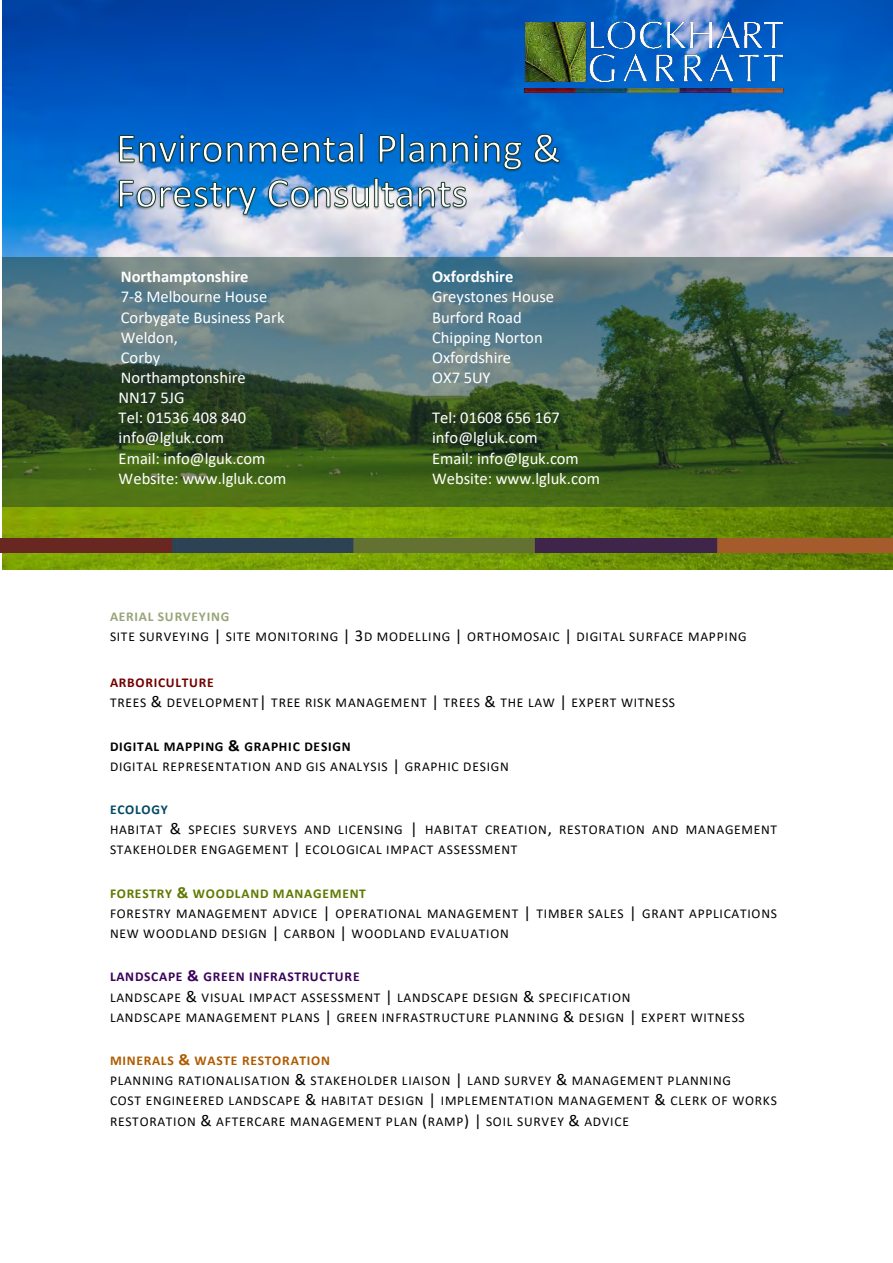
<style>
.page{position:relative;width:893px;height:1263px;background:#fff}
.page>*{position:absolute;margin:0;border:0;box-sizing:border-box;transform-origin:0 0}
.t1{font:16.65px "Calibri";color:#fff}
.t2{font:16.5px "Calibri";color:#fff}
.t3{font:700 16.5px "Calibri";color:#fff}
.t4{font:13.5px/20.1px "Calibri";letter-spacing:.055em;color:#000}
.t5{font:700 13.5px "Calibri";letter-spacing:.05em;color:#3a0259}
.t6{font:700 13.5px "Calibri";letter-spacing:.055em;color:#000}
.t7{font:700 13.5px "Calibri";letter-spacing:.055em;color:#607900}
.t8{font:700 13.5px "Calibri";letter-spacing:.05em;color:#af5b00}
.t9{font:700 13.5px "Calibri";letter-spacing:.05em;color:#99a57a}
.t10{font:700 13.5px "Calibri";letter-spacing:.05em;color:#730000}
.t11{font:700 13.5px "Calibri";letter-spacing:.055em;color:#004865}
.s1{font-size:16.5px}
.s2{font-size:16.65px}
</style>
<div class="page">
<img style="left:2px;top:0;width:891px;height:569px">
<img style="left:522px;top:11px;width:266px;height:89px">
<img style="left:105px;top:129px;width:467px;height:90px">
<img style="left:117px;top:132px;width:445px;height:42px">
<svg style="left:119px;top:133px;width:440px;height:37px;background:#2976b9"></svg>
<img style="left:117px;top:177px;width:352px;height:41px">
<img style="left:119px;top:178px;width:348px;height:37px">
<div style="left:2px;top:257px;width:891px;height:250px;background:#193a2b;opacity:.5"></div>
<img style="left:62px;top:267px;width:723px;height:234px">
<img style="left:0;top:538px;width:893px;height:14px">
<p class="t3" style="left:121px;top:270px;width:129px">Northamptonshire</p>
<p class="t2" style="left:121px;top:290px;width:148px">7-8 Melbourne House</p>
<p class="t2" style="left:121px;top:310px;width:165px">Corbygate Business Park</p>
<p class="t2" style="left:121px;top:330px;width:59px">Weldon,</p>
<p class="t2" style="left:121px;top:350px;width:41px">Corby</p>
<p class="t2" style="left:121px;top:371px;width:127px">Northamptonshire</p>
<p class="t1" style="left:119px;top:391px;width:67px">NN17 5JG</p>
<p class="t2" style="left:119px;top:411px;width:129px">Tel: 01536 408 840</p>
<p class="t2" style="left:119px;top:431px;width:107px">info@lgluk.com</p>
<p class="t3" style="left:432px;top:270px;width:83px">Oxfordshire</p>
<p class="t2" style="left:432px;top:290px;width:123px">Greystones House</p>
<p class="t2" style="left:432px;top:310px;width:91px">Burford Road</p>
<p class="t2" style="left:432px;top:330px;width:112px">Chipping Norton</p>
<p class="t2" style="left:432px;top:350px;width:81px">Oxfordshire</p>
<p class="t2" style="left:432px;top:371px;width:60px">OX7 5UY</p>
<p class="t2" style="left:432px;top:411px;width:129px">Tel: 01608 656 167</p>
<p class="t2" style="left:432px;top:431px;width:107px">info@lgluk.com</p>
<p class="t2" style="left:119px;top:451px;width:148px">Email: info@lguk.com</p>
<p class="t2" style="left:432px;top:451px;width:148px">Email: info@lguk.com</p>
<p class="t2" style="left:119px;top:471px;width:169px">Website: www.lgluk.com</p>
<p class="t2" style="left:432px;top:471px;width:169px">Website: www.lgluk.com</p>
<p class="t9" style="left:110px;top:611px;width:121px">AERIAL SURVEYING</p>
<p class="t4" style="left:110px;top:627px;width:638px">SITE SURVEYING <span class="s1">|</span> SITE MONITORING <span class="s1">| 3</span>D MODELLING <span class="s1">|</span> ORTHOMOSAIC <span class="s1">|</span> DIGITAL SURFACE MAPPING</p>
<p class="t10" style="left:110px;top:677px;width:105px">ARBORICULTURE</p>
<p class="t4" style="left:110px;top:694px;width:567px">TREES <span class="s1">&amp;</span> DEVELOPMENT<span class="s1">|</span> TREE RISK MANAGEMENT <span class="s1">|</span> TREES <span class="s1">&amp;</span> THE LAW <span class="s1">|</span> EXPERT WITNESS</p>
<p class="t6" style="left:110px;top:740px;width:242px">DIGITAL MAPPING <span class="s1">&amp;</span> GRAPHIC DESIGN</p>
<p class="t4" style="left:110px;top:757px;width:400px">DIGITAL REPRESENTATION AND GIS ANALYSIS <span class="s1">|</span> GRAPHIC DESIGN</p>
<p class="t11" style="left:110px;top:804px;width:59px">ECOLOGY</p>
<p class="t4" style="left:110px;top:821px;width:669px">HABITAT <span class="s1">&amp;</span> SPECIES SURVEYS AND LICENSING <span class="s1">|</span> HABITAT CREATION<span class="s1">,</span> RESTORATION AND MANAGEMENT<br>STAKEHOLDER ENGAGEMENT <span class="s1">|</span> ECOLOGICAL IMPACT ASSESSMENT</p>
<p class="t7" style="left:110px;top:887px;width:257px">FORESTRY <span class="s1">&amp;</span> WOODLAND MANAGEMENT</p>
<p class="t4" style="left:110px;top:904px;width:669px">FORESTRY MANAGEMENT ADVICE <span class="s1">|</span> OPERATIONAL MANAGEMENT <span class="s1">|</span> TIMBER SALES <span class="s1">|</span> GRANT APPLICATIONS<br>NEW WOODLAND DESIGN <span class="s1">|</span> CARBON <span class="s1">|</span> WOODLAND EVALUATION</p>
<p class="t5" style="left:110px;top:971px;width:251px">LANDSCAPE <span class="s2">&amp;</span> GREEN INFRASTRUCTURE</p>
<p class="t4" style="left:110px;top:988px;width:522px">LANDSCAPE <span class="s1">&amp;</span> VISUAL IMPACT ASSESSMENT <span class="s1">|</span> LANDSCAPE DESIGN <span class="s1">&amp;</span> SPECIFICATION</p>
<p class="t4" style="left:110px;top:1008px;width:636px">LANDSCAPE MANAGEMENT PLANS <span class="s1">|</span> GREEN INFRASTRUCTURE PLANNING <span class="s1">&amp;</span> DESIGN <span class="s1">|</span> EXPERT WITNESS</p>
<p class="t8" style="left:110px;top:1055px;width:222px">MINERALS <span class="s1">&amp;</span> WASTE RESTORATION</p>
<p class="t4" style="left:110px;top:1072px;width:623px">PLANNING RATIONALISATION <span class="s1">&amp;</span> STAKEHOLDER LIAISON <span class="s1">|</span> LAND SURVEY <span class="s1">&amp;</span> MANAGEMENT PLANNING</p>
<p class="t4" style="left:110px;top:1092px;width:669px">COST ENGINEERED LANDSCAPE <span class="s1">&amp;</span> HABITAT DESIGN <span class="s1">|</span> IMPLEMENTATION MANAGEMENT <span class="s1">&amp;</span> CLERK OF WORKS<br>RESTORATION <span class="s1">&amp;</span> AFTERCARE MANAGEMENT PLAN <span class="s1">(</span>RAMP<span class="s1">) |</span> SOIL SURVEY <span class="s1">&amp;</span> ADVICE</p>
</div>
